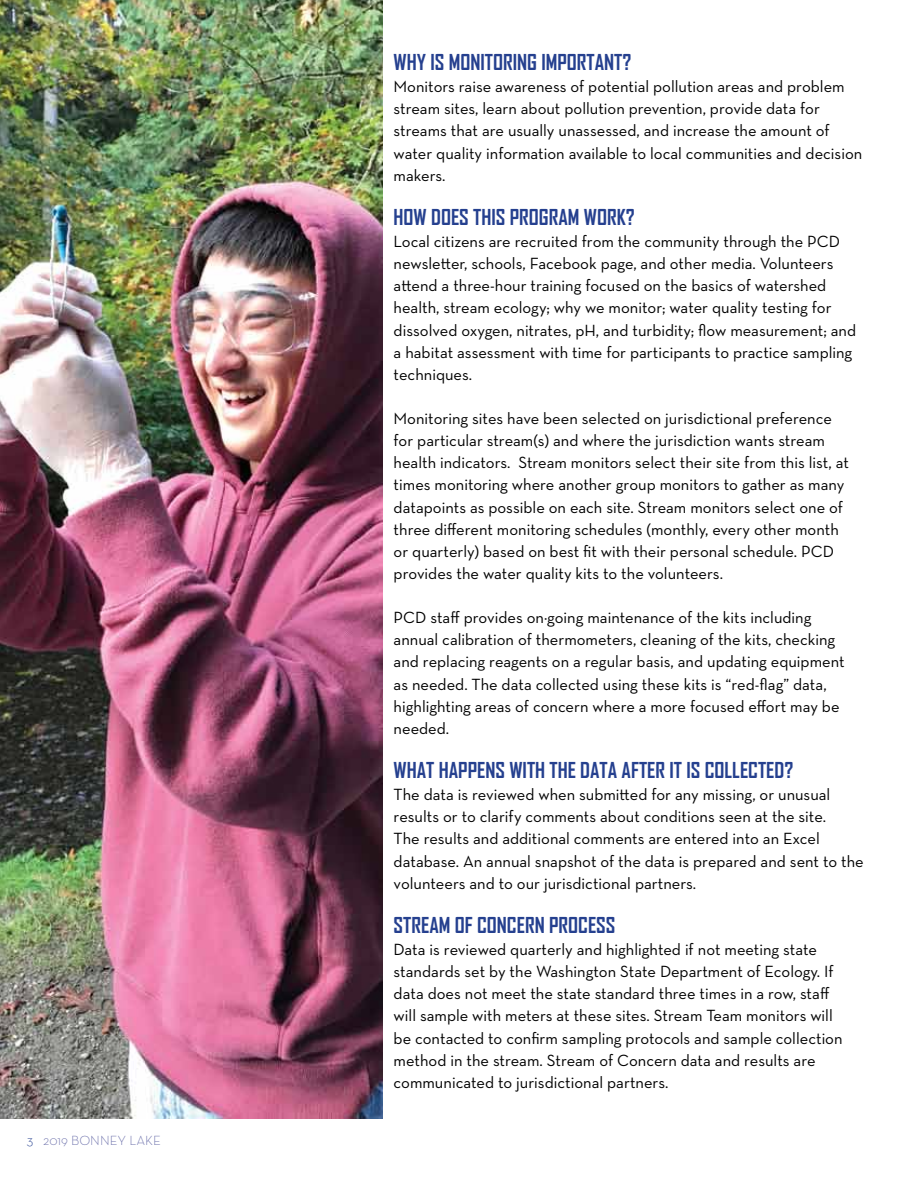
<style>
.page{position:relative;width:918px;height:1188px;background:#fff}
.page>*{position:absolute;margin:0;border:0;box-sizing:border-box;transform-origin:0 0}
.t1{font:700 21px "Agency FB";color:#25408f}
.t2{font:16.5px/22.2px "Neutraface Text";color:#000}
.t3{font:300 13.5px "Neutraface Text";color:#6c70ab}
.s1{color:#25408f}
</style>
<div class="page">
<img style="left:0;top:0;width:382px;height:1119px">
<p class="t3" style="left:27px;top:1131px;width:136px"><span class="s1">3</span> 2019 BONNEY LAKE</p>
<p class="t1" style="left:394px;top:49px;width:239px">WHY IS MONITORING IMPORTANT?</p>
<p class="t2" style="left:394px;top:75px;width:470px">Monitors raise awareness of potential pollution areas and problem stream sites, learn about pollution prevention, provide data for streams that are usually unassessed, and increase the amount of water quality information available to local communities and decision makers.</p>
<p class="t1" style="left:394px;top:204px;width:243px">HOW DOES THIS PROGRAM WORK?</p>
<p class="t2" style="left:394px;top:230px;width:464px">Local citizens are recruited from the community through the PCD newsletter, schools, Facebook page, and other media. Volunteers attend a three-hour training focused on the basics of watershed health, stream ecology; why we monitor; water quality testing for dissolved oxygen, nitrates, pH, and turbidity; flow measurement; and a habitat assessment with time for participants to practice sampling techniques.</p>
<p class="t2" style="left:394px;top:407px;width:457px">Monitoring sites have been selected on jurisdictional preference for particular stream(s) and where the jurisdiction wants stream health indicators. Stream monitors select their site from this list, at times monitoring where another group monitors to gather as many datapoints as possible on each site. Stream monitors select one of three different monitoring schedules (monthly, every other month or quarterly) based on best fit with their personal schedule. PCD provides the water quality kits to the volunteers.</p>
<p class="t2" style="left:394px;top:606px;width:453px">PCD staff provides on¬going maintenance of the kits including annual calibration of thermometers, cleaning of the kits, checking and replacing reagents on a regular basis, and updating equipment as needed. The data collected using these kits is “red-flag” data, highlighting areas of concern where a more focused effort may be needed.</p>
<p class="t1" style="left:394px;top:757px;width:401px">WHAT HAPPENS WITH THE DATA AFTER IT IS COLLECTED?</p>
<p class="t2" style="left:394px;top:783px;width:472px">The data is reviewed when submitted for any missing, or unusual results or to clarify comments about conditions seen at the site.<br>The results and additional comments are entered into an Excel database. An annual snapshot of the data is prepared and sent to the volunteers and to our jurisdictional partners.</p>
<p class="t1" style="left:394px;top:912px;width:223px">STREAM OF CONCERN PROCESS</p>
<p class="t2" style="left:394px;top:938px;width:450px">Data is reviewed quarterly and highlighted if not meeting state standards set by the Washington State Department of Ecology. If data does not meet the state standard three times in a row, staff will sample with meters at these sites. Stream Team monitors will be contacted to confirm sampling protocols and sample collection method in the stream. Stream of Concern data and results are communicated to jurisdictional partners.</p>
</div>
